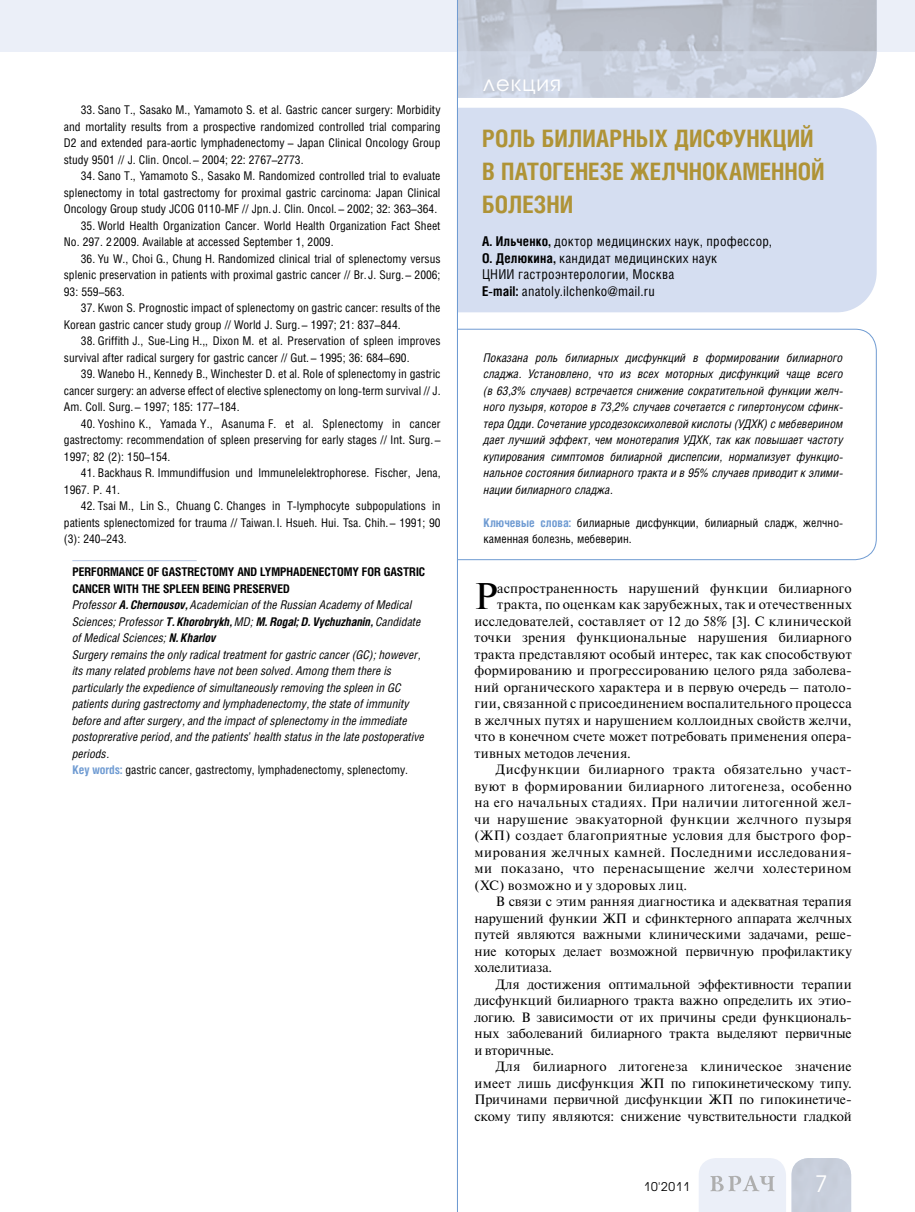
<style>
.page{position:relative;width:915px;height:1212px;background:#fff}
.page>*{position:absolute;margin:0;border:0;box-sizing:border-box;transform-origin:0 0}
.t1{font:37.05px "Newton C";color:#000}
.t2{font:700 24px/33px "Helios Cond";color:#af9336}
.t3{font:22.5px "Avant Garde Gothic C";color:#fff}
.t4{font:21px "Avant Garde Gothic C";letter-spacing:.05em;color:#fff}
.t5{font:13.5px "Newton C";letter-spacing:.015em;color:#000}
.t6{font:13.5px/16.5px "Helios Cond";letter-spacing:.02em;color:#000}
.t7{font:13.5px "Newton C";letter-spacing:.035em;color:#000}
.t8{font:13.5px "Newton C";letter-spacing:.045em;color:#000}
.t9{font:13.5px "Newton C";letter-spacing:.04em;color:#000}
.t10{font:12px/16.5px "Helios Cond";color:#000;text-align:justify}
.t11{font:italic 12px/16.5px "Helios Cond";color:#000;text-align:justify}
.t12{font:12px "Avant Garde Gothic C";letter-spacing:.05em;color:#000}
.s1{font-weight:700;font-style:normal}
.s2{font-weight:700}
.s3{font-weight:700;font-style:normal;color:#6f9bd2}
.s4{font-style:normal}
.s5{font-weight:700;color:#6f9bd2}
</style>
<div class="page">
<div style="left:791px;top:1158px;width:59px;height:54px;background:#c8cfdc"></div>
<svg style="left:699px;top:1158px;width:86px;height:54px;background:#e6eaf2"></svg>
<div style="left:0;top:0;width:914px;height:51px;background:#ebeff8"></div>
<img style="left:458px;top:0;width:418px;height:98px">
<svg style="left:458px;top:328px;width:418px;height:232px"></svg>
<div style="left:458px;top:108px;width:418px;height:204px;background:#d5def1"></div>
<hr style="left:457px;top:0;width:1px;height:1212px;background:#6f9bd2">
<hr style="left:72px;top:560px;width:124px;height:1px;background:#bdcce8">
<p class="t10" style="left:64px;top:102px;width:378px;text-indent:17px">33. Sano T., Sasako M., Yamamoto S. et al. Gastric cancer surgery: Morbidity and mortality results from a prospective randomized controlled trial comparing D2 and extended para-aortic lymphadenectomy – Japan Clinical Oncology Group study 9501 // J. Clin. Oncol. – 2004; 22: 2767–2773.</p>
<p class="t10" style="left:64px;top:168px;width:378px;text-indent:17px">34. Sano T., Yamamoto S., Sasako M. Randomized controlled trial to evaluate splenectomy in total gastrectomy for proximal gastric carcinoma: Japan Clinical Oncology Group study JCOG 0110‑MF // Jpn. J. Clin. Oncol. – 2002; 32: 363–364.</p>
<p class="t10" style="left:64px;top:217px;width:378px;text-indent:17px">35. World Health Organization Cancer. World Health Organization Fact Sheet<br>No. 297. 2 2009. Available at accessed September 1, 2009.</p>
<p class="t10" style="left:64px;top:250px;width:378px;text-indent:17px">36. Yu W., Choi G., Chung H. Randomized clinical trial of splenectomy versus splenic preservation in patients with proximal gastric cancer // Br. J. Surg. – 2006; 93: 559–563.</p>
<p class="t10" style="left:64px;top:300px;width:378px;text-indent:17px">37. Kwon S. Prognostic impact of splenectomy on gastric cancer: results of the<br>Korean gastric cancer study group // World J. Surg. – 1997; 21: 837–844.</p>
<p class="t10" style="left:64px;top:333px;width:378px;text-indent:17px">38. Griffith J., Sue-Ling H.,, Dixon M. et al. Preservation of spleen improves survival after radical surgery for gastric cancer // Gut. – 1995; 36: 684–690.</p>
<p class="t10" style="left:64px;top:366px;width:378px;text-indent:17px">39. Wanebo H., Kennedy B., Winchester D. et al. Role of splenectomy in gastric cancer surgery: an adverse effect of elective splenectomy on long-term survival // J.<br>Am. Coll. Surg. – 1997; 185: 177–184.</p>
<p class="t10" style="left:64px;top:415px;width:378px;text-indent:17px">40. Yoshino K., Yamada Y., Asanuma F. et al. Splenectomy in cancer gastrectomy: recommendation of spleen preserving for early stages // Int. Surg. – 1997; 82 (2): 150–154.</p>
<p class="t10" style="left:64px;top:465px;width:378px;text-indent:17px">41. Backhaus R. Immundiffusion und Immunelelektrophorese. Fischer, Jena,<br>1967. Р. 41.</p>
<p class="t10" style="left:64px;top:498px;width:378px;text-indent:17px">42. Tsai M., Lin S., Chuang C. Changes in T-lymphocyte subpopulations in patients splenectomized for trauma // Taiwan. I. Hsueh. Hui. Tsa. Chih. – 1991; 90 (3): 240–243.</p>
<p class="t11" style="left:72px;top:564px;width:354px;text-align:left"><span class="s1">PERFORMANCE OF GASTRECTOMY AND LYMPHADENECTOMY FOR GASTRIC CANCER WITH THE SPLEEN BEING PRESERVED<br></span>Professor <span class="s2">A. Chernousov,</span> Academician of the Russian Academy of Medical Sciences; Professor <span class="s2">T. Khorobrykh,</span> MD; <span class="s2">M. Rogal; D. Vychuzhanin,</span> Candidate of Medical Sciences; <span class="s2">N. Kharlov<br></span>Surgery remains the only radical treatment for gastric cancer (GC); however, its many related problems have not been solved. Among them there is particularly the expedience of simultaneously removing the spleen in GC patients during gastrectomy and lymphadenectomy, the state of immunity before and after surgery, and the impact of splenectomy in the immediate postoprerative period, and the patients’ health status in the late postoperative periods.<br><span class="s3">Key words:</span> <span class="s4">gastric cancer, gastrectomy, lymphadenectomy, splenectomy.</span></p>
<h3 class="t4" style="left:483px;top:71px;width:79px">лекция</h3>
<h2 class="t2" style="left:482px;top:122px;width:344px">РОЛЬ БИЛИАРНЫХ ДИСФУНКЦИЙ<br>В ПАТОГЕНЕЗЕ ЖЕЛЧНОКАМЕННОЙ<br>БОЛЕЗНИ</h2>
<p class="t6" style="left:482px;top:233px;width:291px"><span class="s2">А. Ильченко,</span> доктор медицинских наук, профессор, <span class="s2">О. Делюкина,</span> кандидат медицинских наук<br>ЦНИИ гастроэнтерологии, Москва<br><span class="s2">E-mail:</span> anatoly.ilchenko@mail.ru</p>
<p class="t11" style="left:483px;top:349px;width:361px">Показана роль билиарных дисфункций в формировании билиарного сладжа. Установлено, что из всех моторных дисфункций чаще всего (в 63,3% случаев) встречается снижение сократительной функции желч&shy;ного пузыря, которое в 73,2% случаев сочетается с гипертонусом сфинк&shy;тера Одди. Сочетание урсодезоксихолевой кислоты (УДХК) с мебеверином дает лучший эффект, чем монотерапия УДХК, так как повышает частоту купирования симптомов билиарной диспепсии, нормализует функцио&shy;нальное состояния билиарного тракта и в 95% случаев приводит к элими&shy;нации билиарного сладжа.</p>
<p class="t10" style="left:483px;top:514px;width:359px"><span class="s5">Ключевые слова:</span> билиарные дисфункции, билиарный сладж, желчно-- каменная болезнь, мебеверин.</p>
<h1 class="t1" style="left:474px;top:576px;width:25px">Р</h1>
<p class="t5" style="left:497px;top:581px;width:356px">аспространенность нарушений функции билиарного</p>
<p class="t5" style="left:497px;top:597px;width:356px">тракта, по оценкам как зарубежных, так и отечественных</p>
<p class="t5" style="left:474px;top:614px;width:378px">исследователей, составляет от 12 до 58% [3]. С клинической</p>
<p class="t5" style="left:474px;top:630px;width:378px">точки зрения функциональные нарушения билиарного</p>
<p class="t5" style="left:474px;top:647px;width:378px">тракта представляют особый интерес, так как способствуют</p>
<p class="t5" style="left:474px;top:663px;width:378px">формированию и прогрессированию целого ряда заболева‑</p>
<p class="t5" style="left:474px;top:680px;width:378px">ний органического характера и в первую очередь – патоло‑</p>
<p class="t5" style="left:474px;top:696px;width:378px">гии, связанной с присоединением воспалительного процесса</p>
<p class="t5" style="left:474px;top:713px;width:378px">в желчных путях и нарушением коллоидных свойств желчи,</p>
<p class="t5" style="left:474px;top:729px;width:378px">что в конечном счете может потребовать применения опера‑</p>
<p class="t5" style="left:474px;top:746px;width:158px">тивных методов лечения.</p>
<p class="t7" style="left:495px;top:762px;width:357px">Дисфункции билиарного тракта обязательно участ‑</p>
<p class="t7" style="left:474px;top:779px;width:378px">вуют в формировании билиарного литогенеза, особенно</p>
<p class="t8" style="left:474px;top:795px;width:378px">на его начальных стадиях. При наличии литогенной жел‑</p>
<p class="t5" style="left:474px;top:812px;width:378px">чи нарушение эвакуаторной функции желчного пузыря</p>
<p class="t7" style="left:474px;top:828px;width:378px">(ЖП) создает благоприятные условия для быстрого фор‑</p>
<p class="t9" style="left:474px;top:845px;width:378px">мирования желчных камней. Последними исследования‑</p>
<p class="t5" style="left:474px;top:861px;width:378px">ми показано, что перенасыщение желчи холестерином</p>
<p class="t5" style="left:474px;top:878px;width:214px">(ХС) возможно и у здоровых лиц.</p>
<p class="t5" style="left:495px;top:894px;width:357px">В связи с этим ранняя диагностика и адекватная терапия</p>
<p class="t5" style="left:474px;top:911px;width:378px">нарушений функии ЖП и сфинктерного аппарата желчных</p>
<p class="t5" style="left:474px;top:927px;width:378px">путей являются важными клиническими задачами, реше‑</p>
<p class="t5" style="left:474px;top:944px;width:378px">ние которых делает возможной первичную профилактику</p>
<p class="t5" style="left:474px;top:960px;width:79px">холелитиаза.</p>
<p class="t5" style="left:495px;top:977px;width:357px">Для достижения оптимальной эффективности терапии</p>
<p class="t5" style="left:474px;top:993px;width:378px">дисфункций билиарного тракта важно определить их этио‑</p>
<p class="t5" style="left:474px;top:1010px;width:378px">логию. В зависимости от их причины среди функциональ‑</p>
<p class="t5" style="left:474px;top:1026px;width:378px">ных заболеваний билиарного тракта выделяют первичные</p>
<p class="t5" style="left:474px;top:1043px;width:81px">и вторичные.</p>
<p class="t5" style="left:495px;top:1059px;width:357px">Для билиарного литогенеза клиническое значение</p>
<p class="t5" style="left:474px;top:1076px;width:378px">имеет лишь дисфункция ЖП по гипокинетическому типу.</p>
<p class="t5" style="left:474px;top:1092px;width:378px">Причинами первичной дисфункции ЖП по гипокинетиче‑</p>
<p class="t5" style="left:474px;top:1109px;width:378px">скому типу являются: снижение чувствительности гладкой</p>
<p class="t12" style="left:643px;top:1180px;width:47px">10'2011</p>
<h3 class="t3" style="left:814px;top:1170px;width:14px">7</h3>
</div>
